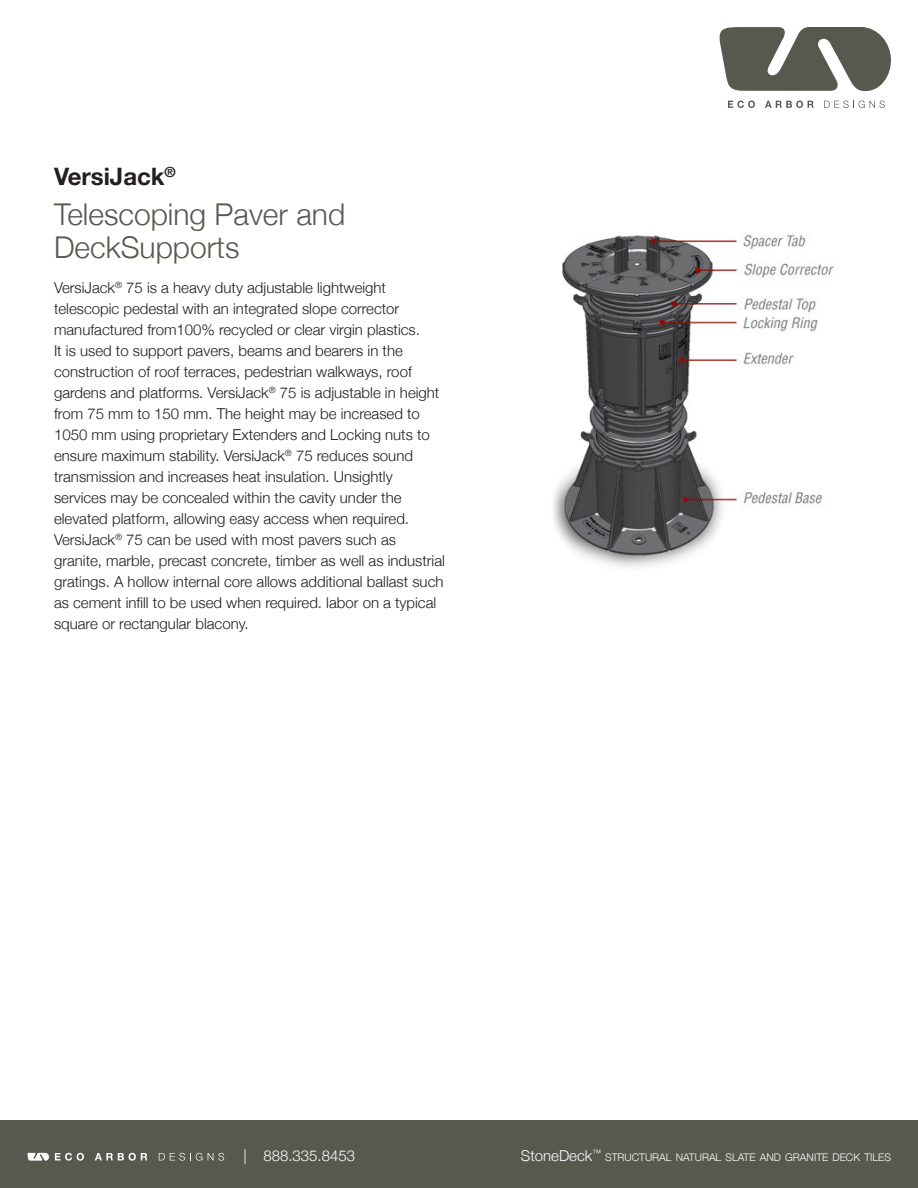
<style>
.page{position:relative;width:918px;height:1188px;background:#fff}
.page>*{position:absolute;margin:0;border:0;box-sizing:border-box;transform-origin:0 0}
.Subheadline{font:300 30px/33px "Helvetica Neue";color:#57584e}
.Paragraph_Style_1{font:700 24px "Helvetica Neue";color:#231f20}
.t1{font:300 15px/21px "Helvetica Neue";color:#1c1d1c}
.t2{font:300 15px "Helvetica Neue";color:#fff}
.t3{font:300 10.5px "Helvetica Neue";color:#fff}
</style>
<div class="page">
<div style="left:0;top:1120px;width:918px;height:68px;background:#57584e"></div>
<svg style="left:27px;top:1153px;width:22px;height:8px"></svg>
<svg style="left:55px;top:1153px;width:29px;height:8px"></svg>
<svg style="left:95px;top:1153px;width:52px;height:8px"></svg>
<svg style="left:159px;top:1153px;width:43px;height:8px"></svg>
<svg style="left:208px;top:1153px;width:16px;height:8px"></svg>
<svg style="left:720px;top:27px;width:171px;height:65px"></svg>
<svg style="left:728px;top:101px;width:27px;height:7px"></svg>
<svg style="left:765px;top:101px;width:49px;height:7px"></svg>
<svg style="left:824px;top:101px;width:61px;height:7px"></svg>
<img style="left:553px;top:234px;width:281px;height:334px">
<p class="Paragraph_Style_1" style="left:54px;top:158px;width:123px">VersiJack<sup>®</sup></p>
<p class="Subheadline" style="left:54px;top:196px;width:293px">Telescoping Paver and<br>DeckSupports</p>
<p class="t1" style="left:54px;top:276px;width:392px">VersiJack<sup>®</sup> 75 is a heavy duty adjustable lightweight telescopic pedestal with an integrated slope corrector manufactured from100% recycled or clear virgin plastics.<br>It is used to support pavers, beams and bearers in the construction of roof terraces, pedestrian walkways, roof gardens and platforms. VersiJack<sup>®</sup> 75 is adjustable in height from 75 mm to 150 mm. The height may be increased to 1050 mm using proprietary Extenders and Locking nuts to ensure maximum stability. VersiJack<sup>®</sup> 75 reduces sound transmission and increases heat insulation. Unsightly services may be concealed within the cavity under the elevated platform, allowing easy access when required.<br>VersiJack<sup>®</sup> 75 can be used with most pavers such as granite, marble, precast concrete, timber as well as industrial gratings. A hollow internal core allows additional ballast such as cement infill to be used when required. labor on a typical square or rectangular blacony.</p>
<p class="t2" style="left:243px;top:1144px;width:113px">| 888.335.8453</p>
<p class="t2" style="left:521px;top:1144px;width:82px">StoneDeck<sup>™</sup></p>
<p class="t3" style="left:605px;top:1149px;width:287px">STRUCTURAL NATURAL SLATE AND GRANITE DECK TILES</p>
</div>
